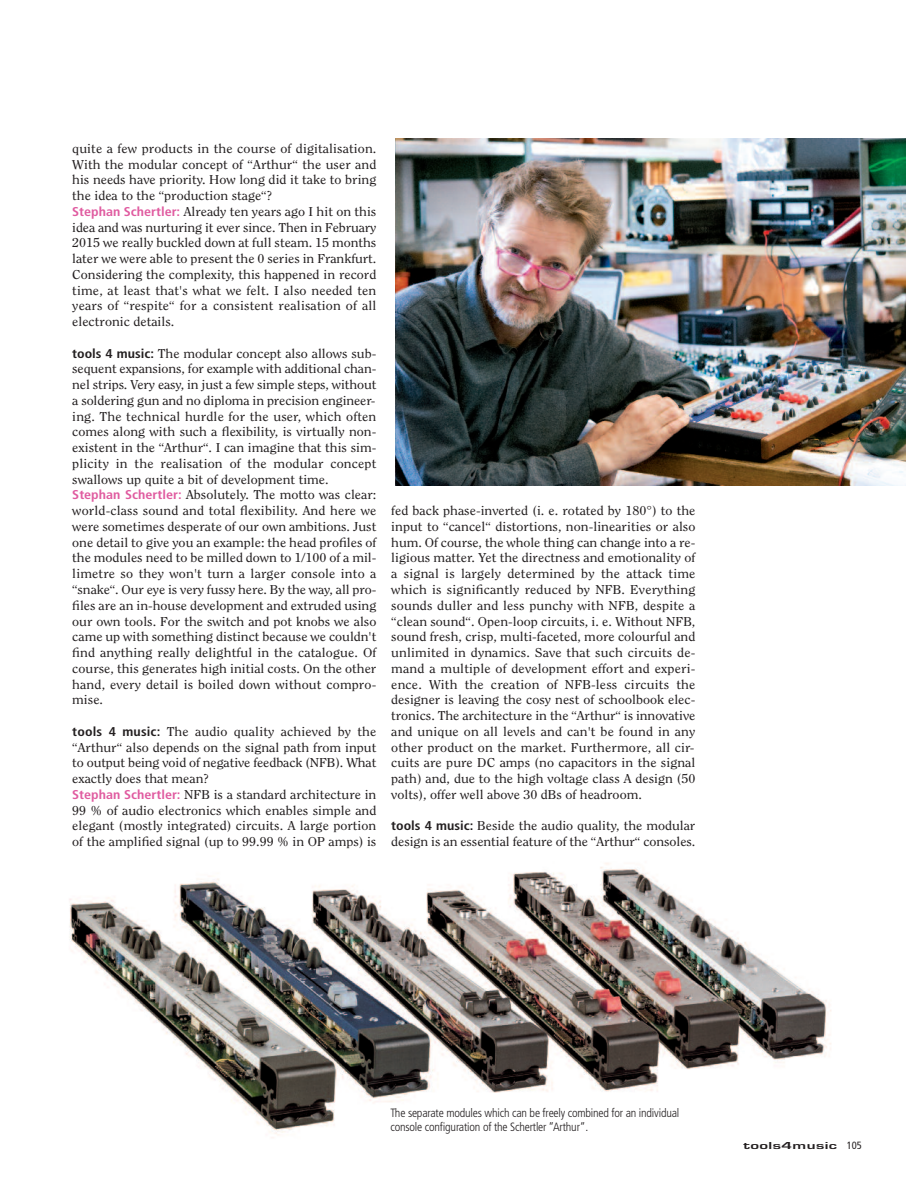
<style>
.page{position:relative;width:906px;height:1191px;background:#fff}
.page>*{position:absolute;margin:0;border:0;box-sizing:border-box;transform-origin:0 0}
.t1{font:12.75px/15.8px "Clearface Std";color:#231f20;scale:1.1 1}
.t2{font:300 condensed 12px/14.4px "Frutiger LT Std";letter-spacing:-.015em;color:#231f20}
.t3{font:700 10.5px "Eurostile T";letter-spacing:.025em;color:#231f20;scale:1.6 1}
.s1{font-family:"Frutiger LT Std";font-weight:700;font-stretch:condensed;color:#e05ba0}
.s2{font-family:"Frutiger LT Std";font-weight:700;font-stretch:condensed}
.s3{font-family:"Frutiger LT Std";font-weight:400;font-stretch:condensed}
</style>
<div class="page">
<img style="left:69px;top:863px;width:762px;height:275px">
<img style="left:395px;top:138px;width:511px;height:347px">
<p class="t1" style="left:72px;top:141px;width:278px">quite a few products in the course of digitalisation.<br>With the modular concept of “Arthur“ the user and his needs have priority. How long did it take to bring the idea to the “production stage“?<br><span class="s1">Stephan Schertler:</span> Already ten years ago I hit on this idea and was nurturing it ever since. Then in February 2015 we really buckled down at full steam. 15 months later we were able to present the 0 series in Frankfurt.<br>Considering the complexity, this happened in record time, at least that's what we felt. I also needed ten years of “respite“ for a consistent realisation of all electronic details.</p>
<p class="t1" style="left:72px;top:346px;width:278px"><span class="s2">tools 4 music:</span> The modular concept also allows sub&shy;sequent expansions, for example with additional chan&shy;nel strips. Very easy, in just a few simple steps, without a soldering gun and no diploma in precision engineer&shy;ing. The technical hurdle for the user, which often comes along with such a flexibility, is virtually non&shy;existent in the “Arthur“. I can imagine that this sim&shy;plicity in the realisation of the modular concept swallows up quite a bit of development time.<br><span class="s1">Stephan Schertler:</span> Absolutely. The motto was clear: world-class sound and total flexibility. And here we were sometimes desperate of our own ambitions. Just one detail to give you an example: the head profiles of the modules need to be milled down to 1/100 of a mil&shy;limetre so they won't turn a larger console into a “snake“. Our eye is very fussy here. By the way, all pro&shy;files are an in-house development and extruded using our own tools. For the switch and pot knobs we also came up with something distinct because we couldn't find anything really delightful in the catalogue. Of course, this generates high initial costs. On the other hand, every detail is boiled down without compro&shy;mise.</p>
<p class="t1" style="left:72px;top:724px;width:278px"><span class="s2">tools 4 music:</span> The audio quality achieved by the “Arthur“ also depends on the signal path from input to output being void of negative feedback (NFB). What exactly does that mean?<br><span class="s1">Stephan Schertler:</span> NFB is a standard architecture in 99 % of audio electronics which enables simple and elegant (mostly integrated) circuits. A large portion of the amplified signal (up to 99.99 % in OP amps) is</p>
<p class="t1" style="left:391px;top:503px;width:278px;text-align:justify">fed back phase-inverted (i. e. rotated by 180°) to the input to “cancel“ distortions, non-linearities or also hum. Of course, the whole thing can change into a re&shy;ligious matter. Yet the directness and emotionality of a signal is largely determined by the attack time which is significantly reduced by NFB. Everything sounds duller and less punchy with NFB, despite a “clean sound“. Open-loop circuits, i. e. Without NFB, sound fresh, crisp, multi-faceted, more colourful and unlimited in dynamics. Save that such circuits de&shy;mand a multiple of development effort and experi&shy;ence. With the creation of NFB-less circuits the designer is leaving the cosy nest of schoolbook elec&shy;tronics. The architecture in the “Arthur“ is innovative and unique on all levels and can't be found in any other product on the market. Furthermore, all cir&shy;cuits are pure DC amps (no capacitors in the signal path) and, due to the high voltage class A design (50 volts), offer well above 30 dBs of headroom.</p>
<p class="t1" style="left:391px;top:818px;width:278px"><span class="s2">tools 4 music:</span> Beside the audio quality, the modular design is an essential feature of the “Arthur“ consoles.</p>
<p class="t2" style="left:390px;top:1106px;width:290px">The separate modules which can be freely combined for an individual console configuration of the Schertler “Arthur“.</p>
<p class="t3" style="left:743px;top:1139px;width:76px">tools4music <span class="s3">105</span></p>
</div>
